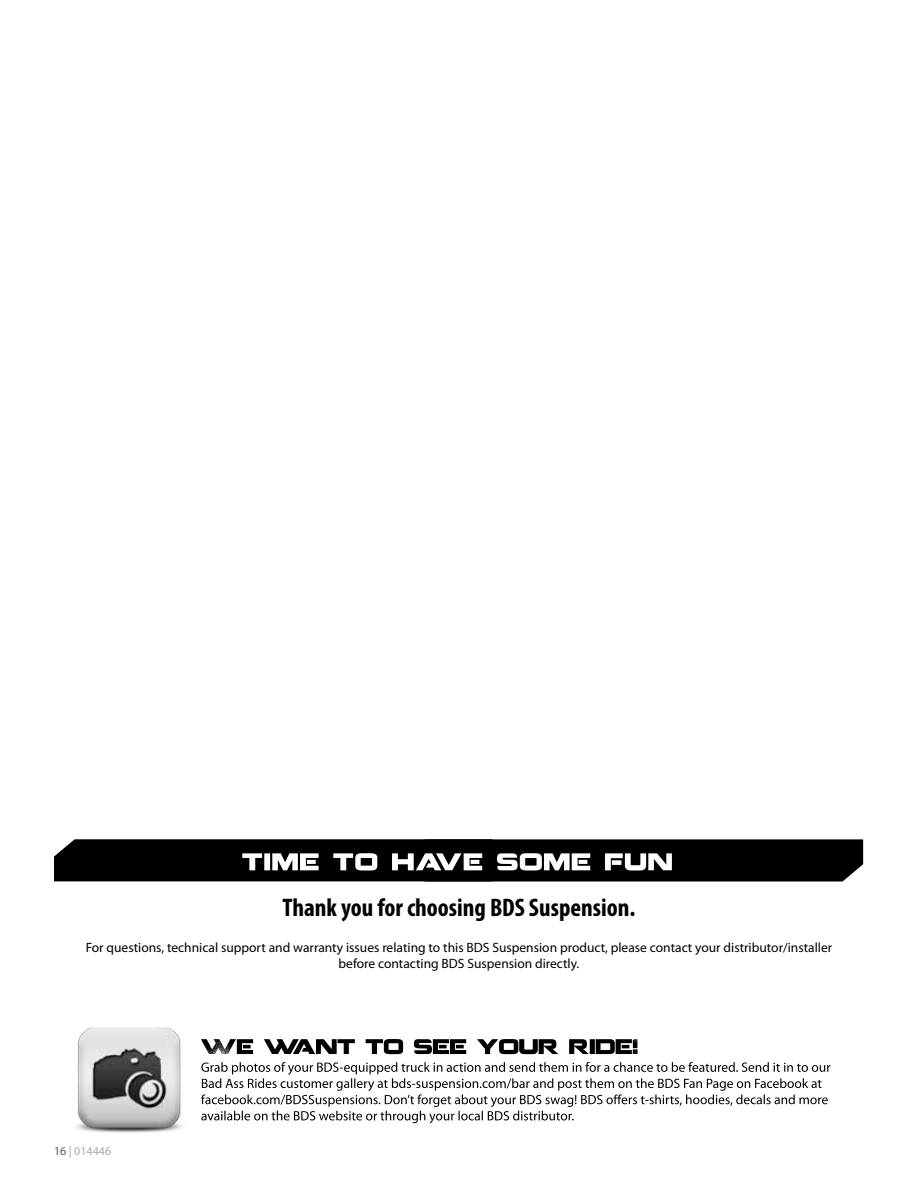
<style>
.page{position:relative;width:918px;height:1188px;background:#fff}
.page>*{position:absolute;margin:0;border:0;box-sizing:border-box;transform-origin:0 0}
.t1{font:700 condensed 25.5px "Myriad Pro";color:#000}
.t2{font:13.5px/16.2px "Myriad Pro";color:#000;text-align:center}
.t3{font:12px "Myriad Pro";color:#a7a9ac}
.s1{color:#58595b}
</style>
<div class="page">
<svg style="left:54px;top:839px;width:809px;height:43px;background:#252525"></svg>
<img style="left:76px;top:1027px;width:106px;height:106px">
<svg style="left:201px;top:1062px;width:629px;height:61px"></svg>
<svg style="left:201px;top:1039px;width:437px;height:15px"></svg>
<h1 class="t1" style="left:283px;top:891px;width:354px">Thank you for choosing BDS Suspension.</h1>
<p class="t2" style="left:86px;top:939px;width:748px">For questions, technical support and warranty issues relating to this BDS Suspension product, please contact your distributor/installer before contacting BDS Suspension directly.</p>
<p class="t3" style="left:54px;top:1143px;width:59px"><span class="s1">16</span> | 014446</p>
</div>
